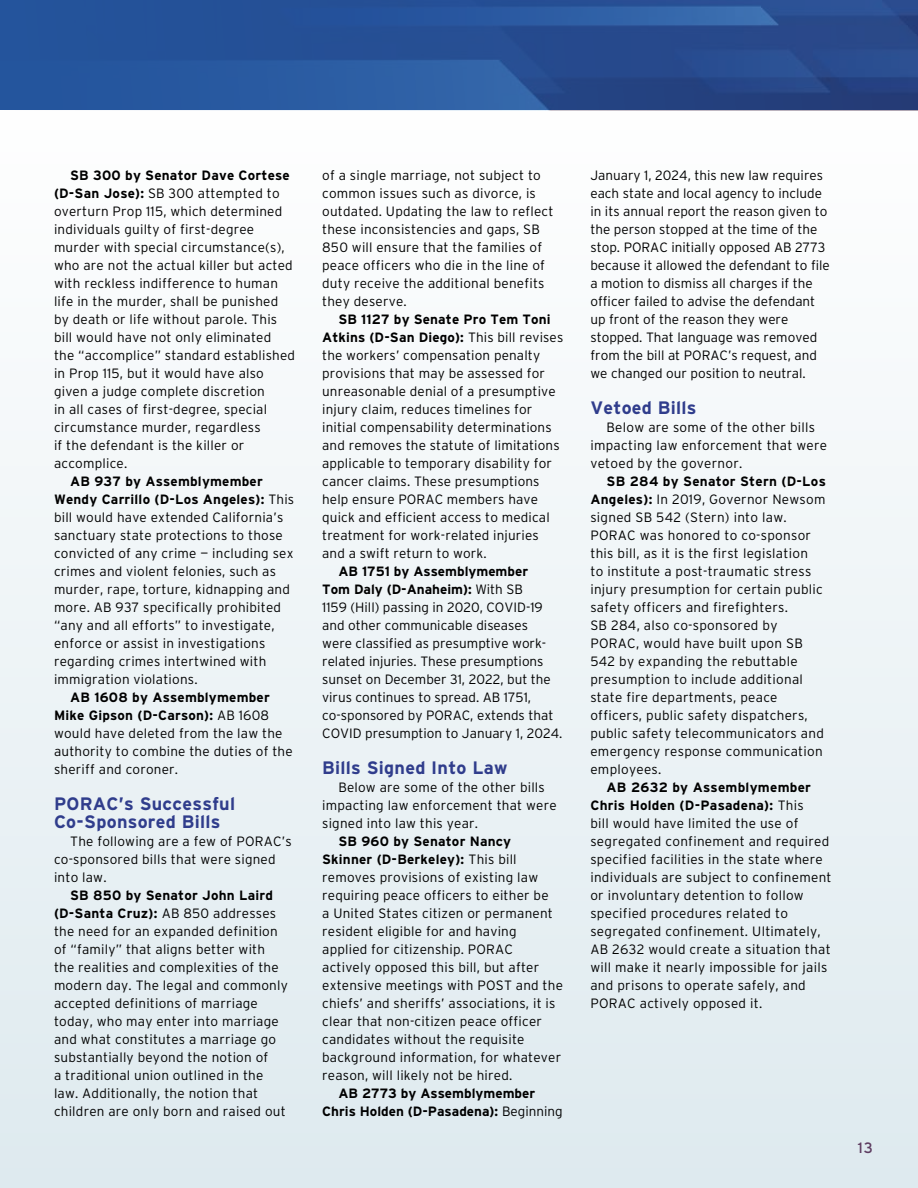
<style>
.page{position:relative;width:918px;height:1188px;background:#fff}
.page>*{position:absolute;margin:0;border:0;box-sizing:border-box;transform-origin:0 0}
.t1{font:700 18px/18px "Interstate";letter-spacing:.015em;color:#303d8c}
.t2{font:15px "Interstate";color:#5e3d61}
.t3{font:300 13.5px/18px "Interstate";letter-spacing:.015em;color:#000}
.t4{font:700 13.5px/18px "Interstate";color:#000}
.s1{font-weight:700}
.s2{font-weight:300}
</style>
<div class="page">
<div style="left:0;top:104px;width:918px;height:1084px;background:linear-gradient(to bottom,#fefefe,#deeaef)"></div>
<img style="left:0;top:0;width:918px;height:110px">
<p class="t3" style="left:54px;top:166px;width:243px;text-indent:16px"><span class="s1">SB 300 by Senator Dave Cortese (D-San Jose):</span> SB 300 attempted to overturn Prop 115, which determined individuals guilty of first-degree murder with special circumstance(s), who are not the actual killer but acted with reckless indifference to human life in the murder, shall be punished by death or life without parole. This bill would have not only eliminated<br>the “accomplice” standard established in Prop 115, but it would have also given a judge complete discretion<br>in all cases of first-degree, special circumstance murder, regardless<br>if the defendant is the killer or accomplice.</p>
<p class="t3" style="left:54px;top:472px;width:242px;text-indent:16px"><span class="s1">AB 937 by Assemblymember Wendy Carrillo (D-Los Angeles):</span> This bill would have extended California’s sanctuary state protections to those convicted of any crime — including sex crimes and violent felonies, such as murder, rape, torture, kidnapping and more. AB 937 specifically prohibited “any and all efforts” to investigate, enforce or assist in investigations regarding crimes intertwined with immigration violations.</p>
<p class="t3" style="left:54px;top:688px;width:240px;text-indent:16px"><span class="s1">AB 1608 by Assemblymember<br>Mike Gipson (D-Carson):</span> AB 1608 would have deleted from the law the authority to combine the duties of the sheriff and coroner.</p>
<h1 class="t1" style="left:54px;top:795px;width:183px">PORAC’s Successful<br>Co-Sponsored Bills</h1>
<p class="t3" style="left:54px;top:832px;width:239px;text-indent:16px">The following are a few of PORAC’s co-sponsored bills that were signed into law.</p>
<p class="t3" style="left:54px;top:886px;width:235px;text-indent:16px"><span class="s1">SB 850 by Senator John Laird (D-Santa Cruz):</span> AB 850 addresses the need for an expanded definition of “family” that aligns better with the realities and complexities of the modern day. The legal and commonly accepted definitions of marriage today, who may enter into marriage and what constitutes a marriage go substantially beyond the notion of<br>a traditional union outlined in the law. Additionally, the notion that children are only born and raised out</p>
<p class="t3" style="left:322px;top:166px;width:233px">of a single marriage, not subject to common issues such as divorce, is outdated. Updating the law to reflect these inconsistencies and gaps, SB 850 will ensure that the families of peace officers who die in the line of duty receive the additional benefits they deserve.</p>
<p class="t3" style="left:322px;top:310px;width:243px;text-indent:16px"><span class="s1">SB 1127 by Senate Pro Tem Toni Atkins (D-San Diego):</span> This bill revises the workers’ compensation penalty provisions that may be assessed for unreasonable denial of a presumptive injury claim, reduces timelines for initial compensability determinations and removes the statute of limitations applicable to temporary disability for cancer claims. These presumptions help ensure PORAC members have quick and efficient access to medical treatment for work-related injuries and a swift return to work.</p>
<p class="t3" style="left:322px;top:562px;width:242px;text-indent:16px"><span class="s1">AB 1751 by Assemblymember<br>Tom Daly (D-Anaheim):</span> With SB<br>1159 (Hill) passing in 2020, COVID-19 and other communicable diseases<br>were classified as presumptive work&shy;related injuries. These presumptions sunset on December 31, 2022, but the virus continues to spread. AB 1751, co-sponsored by PORAC, extends that COVID presumption to January 1, 2024.</p>
<h1 class="t1" style="left:322px;top:759px;width:187px">Bills Signed Into Law</h1>
<p class="t3" style="left:322px;top:778px;width:236px;text-indent:16px">Below are some of the other bills impacting law enforcement that were signed into law this year.</p>
<p class="t3" style="left:322px;top:832px;width:242px;text-indent:16px"><span class="s1">SB 960 by Senator Nancy Skinner (D-Berkeley):</span> This bill removes provisions of existing law requiring peace officers to either be<br>a United States citizen or permanent resident eligible for and having applied for citizenship. PORAC actively opposed this bill, but after extensive meetings with POST and the chiefs’ and sheriffs’ associations, it is clear that non-citizen peace officer candidates without the requisite background information, for whatever reason, will likely not be hired.</p>
<p class="t4" style="left:322px;top:1084px;width:242px;text-indent:16px">AB 2773 by Assemblymember<br>Chris Holden (D-Pasadena): <span class="s2">Beginning</span></p>
<p class="t3" style="left:590px;top:166px;width:241px">January 1, 2024, this new law requires each state and local agency to include in its annual report the reason given to the person stopped at the time of the stop. PORAC initially opposed AB 2773 because it allowed the defendant to file a motion to dismiss all charges if the officer failed to advise the defendant up front of the reason they were stopped. That language was removed from the bill at PORAC’s request, and we changed our position to neutral.</p>
<h1 class="t1" style="left:590px;top:399px;width:108px">Vetoed Bills</h1>
<p class="t3" style="left:590px;top:418px;width:238px;text-indent:16px">Below are some of the other bills impacting law enforcement that were vetoed by the governor.</p>
<p class="t3" style="left:590px;top:472px;width:237px;text-indent:16px"><span class="s1">SB 284 by Senator Stern (D-Los<br>Angeles):</span> In 2019, Governor Newsom signed SB 542 (Stern) into law.<br>PORAC was honored to co-sponsor this bill, as it is the first legislation<br>to institute a post-traumatic stress injury presumption for certain public safety officers and firefighters.<br>SB 284, also co-sponsored by<br>PORAC, would have built upon SB<br>542 by expanding the rebuttable presumption to include additional state fire departments, peace officers, public safety dispatchers, public safety telecommunicators and emergency response communication employees.</p>
<p class="t3" style="left:590px;top:778px;width:243px;text-indent:16px"><span class="s1">AB 2632 by Assemblymember Chris Holden (D-Pasadena):</span> This<br>bill would have limited the use of segregated confinement and required specified facilities in the state where individuals are subject to confinement or involuntary detention to follow specified procedures related to segregated confinement. Ultimately, AB 2632 would create a situation that will make it nearly impossible for jails and prisons to operate safely, and PORAC actively opposed it.</p>
<p class="t2" style="left:858px;top:1139px;width:17px">13</p>
</div>
